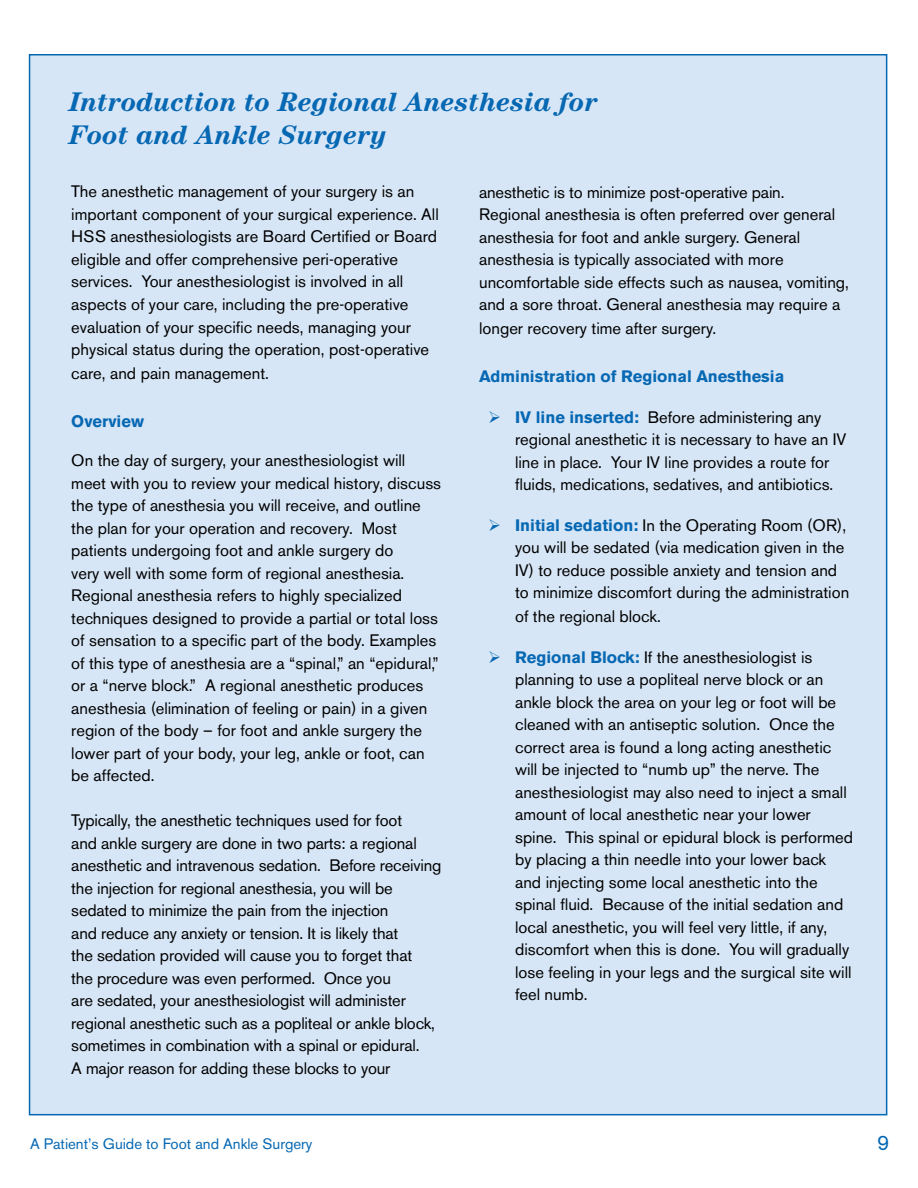
<style>
.page{position:relative;width:918px;height:1188px;background:#fff}
.page>*{position:absolute;margin:0;border:0;box-sizing:border-box;transform-origin:0 0}
.t1{font:italic 700 27px/33px "Century";color:#0668b3}
.t2{font:21px "Akzidenz Grotesk BE";color:#0668b3}
.t3{font:16.5px/22.5px "Akzidenz Grotesk BE";color:#000}
.t4{font:700 16.5px "Akzidenz Grotesk BE";color:#0668b3}
.t5{font:15px "Akzidenz Grotesk BE";color:#0668b3}
.s1{color:#0668b3}
.s2{font-weight:700;color:#0668b3}
</style>
<div class="page">
<div style="left:29px;top:54px;width:858px;height:1061px;background:#d7e6f6;border:2px solid #0668b3"></div>
<h1 class="t1" style="left:69px;top:85px;width:531px">Introduction to Regional Anesthesia for<br>Foot and Ankle Surgery</h1>
<p class="t3" style="left:71px;top:180px;width:369px">The anesthetic management of your surgery is an important component of your surgical experience. All HSS anesthesiologists are Board Certified or Board eligible and offer comprehensive peri-operative services. Your anesthesiologist is involved in all aspects of your care, including the pre-operative evaluation of your specific needs, managing your physical status during the operation, post-operative</p>
<p class="t3" style="left:71px;top:362px;width:199px">care, and pain management.</p>
<p class="t4" style="left:71px;top:412px;width:74px">Overview</p>
<p class="t3" style="left:71px;top:449px;width:371px">On the day of surgery, your anesthesiologist will meet with you to review your medical history, discuss the type of anesthesia you will receive, and outline the plan for your operation and recovery. Most patients undergoing foot and ankle surgery do<br>very well with some form of regional anesthesia.<br>Regional anesthesia refers to highly specialized techniques designed to provide a partial or total loss of sensation to a specific part of the body. Examples of this type of anesthesia are a “spinal,” an “epidural,” or a “nerve block.” A regional anesthetic produces anesthesia (elimination of feeling or pain) in a given region of the body – for foot and ankle surgery the lower part of your body, your leg, ankle or foot, can be affected.</p>
<p class="t3" style="left:71px;top:809px;width:372px">Typically, the anesthetic techniques used for foot<br>and ankle surgery are done in two parts: a regional anesthetic and intravenous sedation. Before receiving the injection for regional anesthesia, you will be sedated to minimize the pain from the injection<br>and reduce any anxiety or tension. It is likely that<br>the sedation provided will cause you to forget that<br>the procedure was even performed. Once you<br>are sedated, your anesthesiologist will administer regional anesthetic such as a popliteal or ankle block, sometimes in combination with a spinal or epidural.<br>A major reason for adding these blocks to your</p>
<p class="t3" style="left:479px;top:181px;width:371px">anesthetic is to minimize post-operative pain.<br>Regional anesthesia is often preferred over general anesthesia for foot and ankle surgery. General anesthesia is typically associated with more uncomfortable side effects such as nausea, vomiting, and a sore throat. General anesthesia may require a</p>
<p class="t3" style="left:479px;top:317px;width:239px">longer recovery time after surgery.</p>
<p class="t4" style="left:479px;top:367px;width:307px">Administration of Regional Anesthesia</p>
<p class="t3" style="left:515px;top:406px;width:333px;text-indent:-27px"><span class="s1">➢</span> <span class="s2">IV line inserted:</span> Before administering any regional anesthetic it is necessary to have an IV line in place. Your IV line provides a route for fluids, medications, sedatives, and antibiotics.</p>
<p class="t3" style="left:515px;top:514px;width:336px;text-indent:-27px"><span class="s1">➢</span> <span class="s2">Initial sedation:</span> In the Operating Room (OR), you will be sedated (via medication given in the IV) to reduce possible anxiety and tension and to minimize discomfort during the administration</p>
<p class="t3" style="left:515px;top:605px;width:147px">of the regional block.</p>
<p class="t3" style="left:515px;top:646px;width:339px;text-indent:-27px"><span class="s1">➢</span> <span class="s2">Regional Block:</span> If the anesthesiologist is planning to use a popliteal nerve block or an ankle block the area on your leg or foot will be cleaned with an antiseptic solution. Once the correct area is found a long acting anesthetic will be injected to “numb up” the nerve. The anesthesiologist may also need to inject a small amount of local anesthetic near your lower spine. This spinal or epidural block is performed by placing a thin needle into your lower back and injecting some local anesthetic into the spinal fluid. Because of the initial sedation and local anesthetic, you will feel very little, if any, discomfort when this is done. You will gradually lose feeling in your legs and the surgical site will feel numb.</p>
<p class="t5" style="left:30px;top:1135px;width:284px">A Patient’s Guide to Foot and Ankle Surgery</p>
<p class="t2" style="left:877px;top:1130px;width:14px">9</p>
</div>
